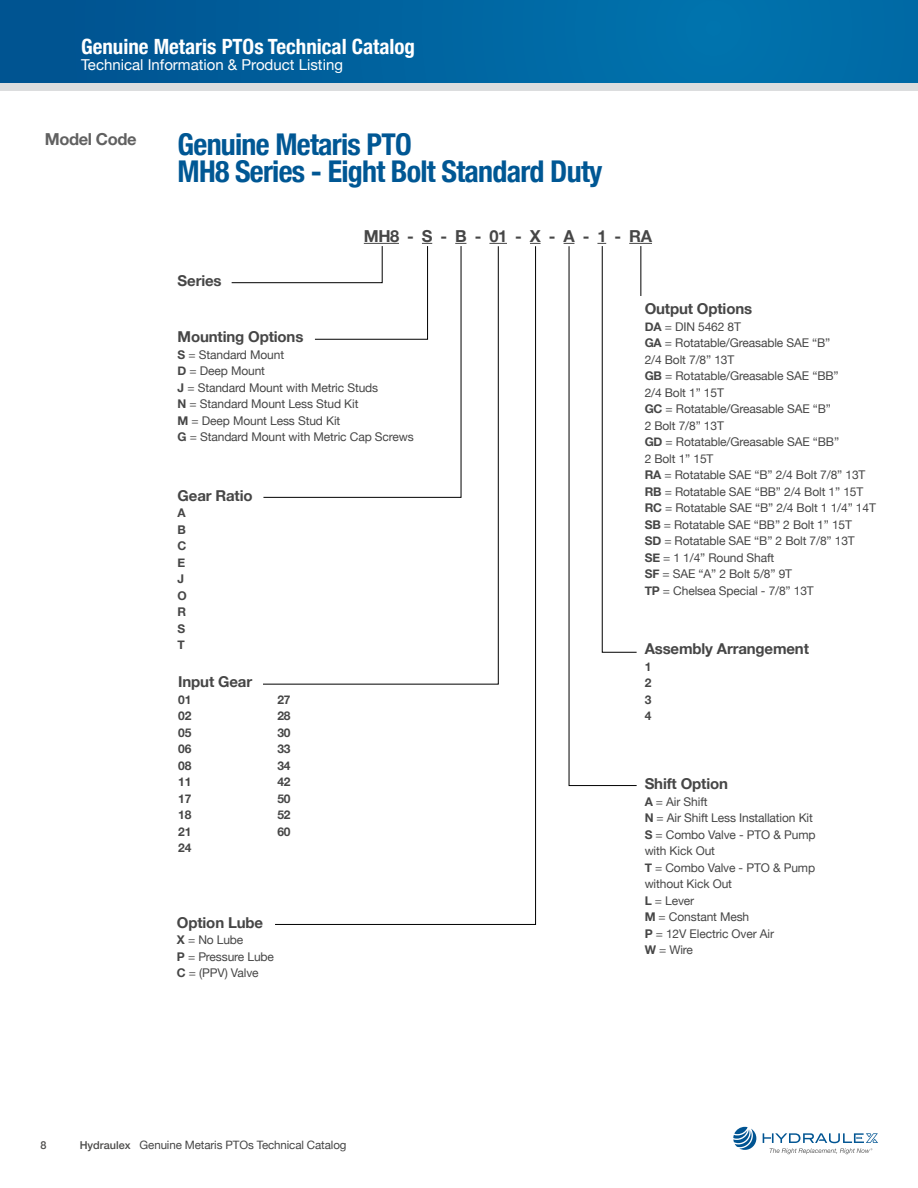
<style>
.page{position:relative;width:918px;height:1188px;background:#fff}
.page>*{position:absolute;margin:0;border:0;box-sizing:border-box;transform-origin:0 0}
.t1{font:700 condensed 30px/27px "Helvetica Neue";letter-spacing:-.025em;color:#005794}
.t2{font:700 condensed 21px "Helvetica Neue";color:#fff}
.t3{font:700 16.5px "Helvetica Neue";letter-spacing:-.025em;color:#464646}
.t4{font:700 16.5px "Helvetica Neue";letter-spacing:-.025em;color:#616161}
.t5{font:700 15px "Helvetica Neue";letter-spacing:-.01em;color:#464646}
.t6{font:15px "Helvetica Neue";color:#fff}
.t7{font:12px/16.5px "Helvetica Neue";letter-spacing:-.01em;color:#464646}
.t8{font:700 12px/16.5px "Helvetica Neue";letter-spacing:-.01em;color:#464646;text-align:justify}
.t9{font:11.55px "Helvetica Neue";letter-spacing:-.01em;color:#464646}
.t10{font:500 10.8px "Helvetica Neue";color:#4c4b4a}
.s1{font-weight:700}
.s2{font-weight:500;font-size:10.8px;color:#4c4b4a}
</style>
<div class="page">
<div style="left:0;top:0;width:918px;height:84px;background:linear-gradient(to right,#005492,#0075af)"></div>
<div style="left:0;top:83px;width:918px;height:8px;background:#dcddde"></div>
<svg style="left:733px;top:1127px;width:23px;height:23px"></svg>
<svg style="left:763px;top:1133px;width:115px;height:21px"></svg>
<svg style="left:231px;top:243px;width:201px;height:41px"></svg>
<svg style="left:489px;top:243px;width:18px;height:1px"></svg>
<svg style="left:564px;top:243px;width:88px;height:543px"></svg>
<svg style="left:275px;top:246px;width:261px;height:679px"></svg>
<svg style="left:262px;top:245px;width:237px;height:440px"></svg>
<h2 class="t2" style="left:81px;top:29px;width:336px">Genuine Metaris PTOs Technical Catalog</h2>
<p class="t6" style="left:81px;top:54px;width:264px">Technical Information &amp; Product Listing</p>
<h3 class="t4" style="left:45px;top:126px;width:93px">Model Code</h3>
<h1 class="t1" style="left:178px;top:129px;width:426px">Genuine Metaris PTO<br>MH8 Series - Eight Bolt Standard Duty</h1>
<p class="t5" style="left:178px;top:269px;width:45px">Series</p>
<h3 class="t3" style="left:364px;top:223px;width:290px">MH8 - S - B - 01 - X - A - 1 - RA</h3>
<p class="t5" style="left:178px;top:325px;width:127px">Mounting Options</p>
<p class="t7" style="left:178px;top:347px;width:238px"><span class="s1">S</span> = Standard Mount<br><span class="s1">D</span> = Deep Mount<br><span class="s1">J</span> = Standard Mount with Metric Studs<br><span class="s1">N</span> = Standard Mount Less Stud Kit<br><span class="s1">M</span> = Deep Mount Less Stud Kit<br><span class="s1">G</span> = Standard Mount with Metric Cap Screws</p>
<p class="t5" style="left:178px;top:483px;width:77px">Gear Ratio</p>
<p class="t8" style="left:178px;top:505px;width:11px;text-align:left">A<br>B<br>C<br>E<br>J<br>O<br>R<br>S<br>T</p>
<p class="t5" style="left:178px;top:670px;width:75px">Input Gear</p>
<p class="t8" style="left:178px;top:692px;width:15px">01<br>02<br>05<br>06<br>08<br>11<br>17<br>18<br>21<br>24</p>
<p class="t8" style="left:277px;top:692px;width:15px">27<br>28<br>30<br>33<br>34<br>42<br>50<br>52<br>60</p>
<p class="t5" style="left:177px;top:911px;width:88px">Option Lube</p>
<p class="t7" style="left:177px;top:932px;width:99px"><span class="s1">X</span> = No Lube<br><span class="s1">P</span> = Pressure Lube<br><span class="s1">C</span> = (PPV) Valve</p>
<p class="t5" style="left:645px;top:297px;width:109px">Output Options</p>
<p class="t7" style="left:645px;top:319px;width:233px"><span class="s1">DA</span> = DIN 5462 8T<br><span class="s1">GA</span> = Rotatable/Greasable SAE “B”<br>2/4 Bolt 7/8” 13T<br><span class="s1">GB</span> = Rotatable/Greasable SAE “BB”<br>2/4 Bolt 1” 15T<br><span class="s1">GC</span> = Rotatable/Greasable SAE “B”<br>2 Bolt 7/8” 13T<br><span class="s1">GD</span> = Rotatable/Greasable SAE “BB”<br>2 Bolt 1” 15T<br><span class="s1">RA</span> = Rotatable SAE “B” 2/4 Bolt 7/8” 13T<br><span class="s1">RB</span> = Rotatable SAE “BB” 2/4 Bolt 1” 15T<br><span class="s1">RC</span> = Rotatable SAE “B” 2/4 Bolt 1 1/4” 14T<br><span class="s1">SB</span> = Rotatable SAE “BB” 2 Bolt 1” 15T<br><span class="s1">SD</span> = Rotatable SAE “B” 2 Bolt 7/8” 13T<br><span class="s1">SE</span> = 1 1/4” Round Shaft<br><span class="s1">SF</span> = SAE “A” 2 Bolt 5/8” 9T<br><span class="s1">TP</span> = Chelsea Special - 7/8” 13T</p>
<p class="t5" style="left:645px;top:637px;width:166px">Assembly Arrangement</p>
<p class="t8" style="left:645px;top:658px;width:8px">1<br>2<br>3<br>4</p>
<p class="t5" style="left:645px;top:772px;width:85px">Shift Option</p>
<p class="t7" style="left:645px;top:794px;width:172px"><span class="s1">A</span> = Air Shift<br><span class="s1">N</span> = Air Shift Less Installation Kit<br><span class="s1">S</span> = Combo Valve - PTO &amp; Pump with Kick Out<br><span class="s1">T</span> = Combo Valve - PTO &amp; Pump without Kick Out<br><span class="s1">L</span> = Lever<br><span class="s1">M</span> = Constant Mesh<br><span class="s1">P</span> = 12V Electric Over Air<br><span class="s1">W</span> = Wire</p>
<p class="t10" style="left:40px;top:1137px;width:8px">8</p>
<p class="t9" style="left:80px;top:1137px;width:268px"><span class="s2">Hydraulex</span> Genuine Metaris PTOs Technical Catalog</p>
</div>
